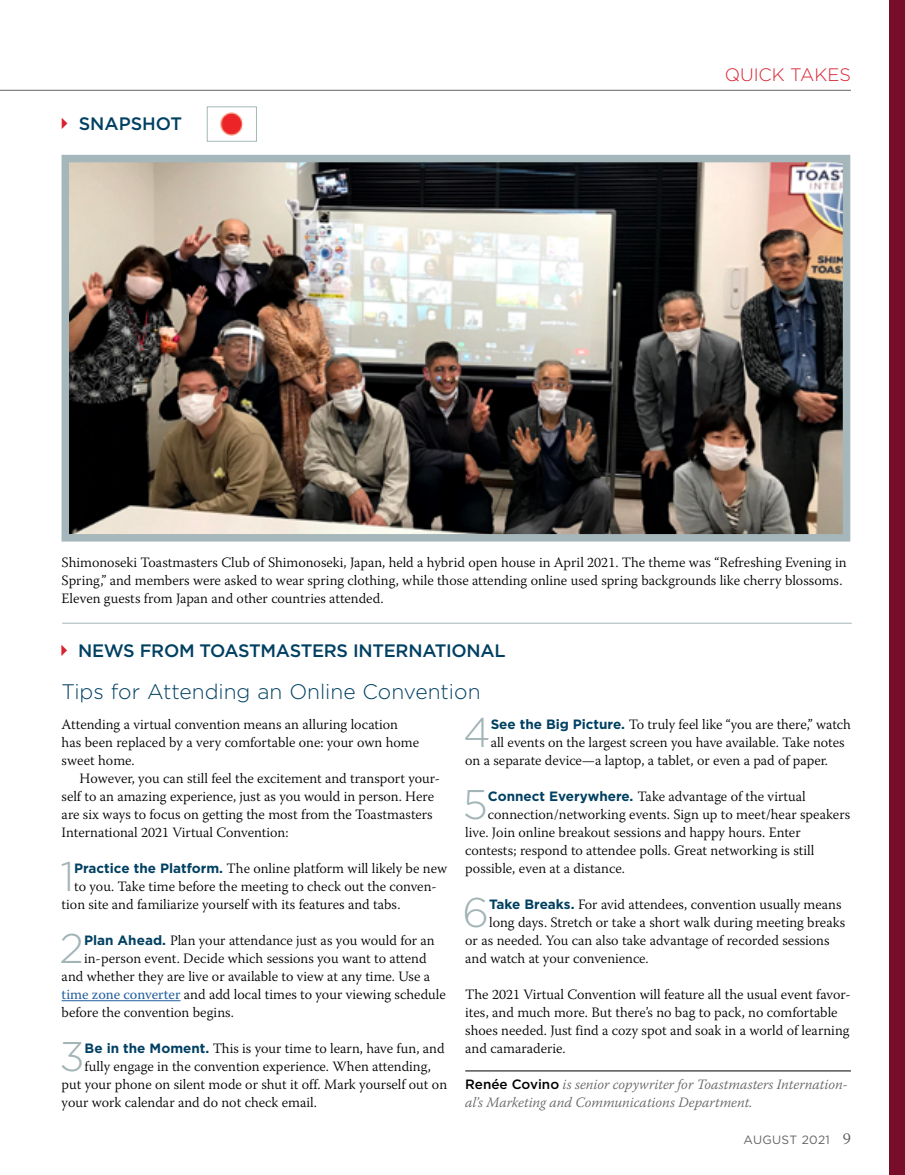
<style>
.page{position:relative;width:905px;height:1175px;background:#fff}
.page>*{position:absolute;margin:0;border:0;box-sizing:border-box;transform-origin:0 0}
.t1{font:300 41.4px "Gotham";color:#a2b4b6}
.t2{font:300 21px "Gotham";color:#004062}
.t3{font:500 18px "Gotham";letter-spacing:-.015em;color:#004062}
.t4{font:300 18px "Gotham";color:#d82231}
.t5{font:300 14.25px/18px "Warnock Pro";color:#000}
.t6{font:italic 300 14.25px/18px "Warnock Pro";color:#636466}
.t7{font:12px "Gotham";letter-spacing:.02em;color:#636466}
.s1{color:#d82231}
.s2{font-family:"Gotham";font-weight:700;font-size:13.5px;color:#004062}
.s3{font-family:"Gotham";font-weight:500;font-style:normal;font-size:13.5px;color:#000}
.s4{font-weight:400;color:#215e9e}
.s5{font-family:"Warnock Pro";font-weight:300;font-size:16.5px;color:#58595b}
</style>
<div class="page">
<img style="left:71px;top:164px;width:770px;height:368px">
<div style="left:62px;top:155px;width:788px;height:386px;border:8px solid #a5b7ba"></div>
<hr style="left:62px;top:1000px;width:118px;height:1px;background:#215e9e">
<hr style="left:465px;top:1070px;width:385px;height:1px;background:#000">
<hr style="left:0;top:90px;width:850px;height:1px;background:#636466">
<hr style="left:62px;top:623px;width:789px;height:1px;background:#a5b7ba">
<img style="left:220px;top:112px;width:24px;height:24px">
<div style="left:207px;top:107px;width:49px;height:34px;border:1px solid #a5b7ba"></div>
<div style="left:888px;top:0;width:16px;height:1174px;background:#770d29"></div>
<p class="t3" style="left:55px;top:112px;width:128px"><span class="s1">✔</span> SNAPSHOT</p>
<p class="t4" style="left:724px;top:63px;width:128px">QUICK TAKES</p>
<p class="t5" style="left:62px;top:553px;width:786px">Shimonoseki Toastmasters Club of Shimonoseki, Japan, held a hybrid open house in April 2021. The theme was “Refreshing Evening in<br>Spring,” and members were asked to wear spring clothing, while those attending online used spring backgrounds like cherry blossoms.<br>Eleven guests from Japan and other countries attended.</p>
<p class="t3" style="left:55px;top:639px;width:452px"><span class="s1">✔</span> NEWS FROM TOASTMASTERS INTERNATIONAL</p>
<h2 class="t2" style="left:62px;top:678px;width:420px">Tips for Attending an Online Convention</h2>
<p class="t5" style="left:62px;top:715px;width:359px">Attending a virtual convention means an alluring location has been replaced by a very comfortable one: your own home sweet home.</p>
<p class="t5" style="left:62px;top:769px;width:380px;text-indent:18px">However, you can still feel the excitement and transport your&shy;self to an amazing experience, just as you would in person. Here are six ways to focus on getting the most from the Toastmasters International 2021 Virtual Convention:</p>
<h1 class="t1" style="left:60px;top:850px;width:15px">1</h1>
<p class="t5" style="left:74px;top:859px;width:374px"><span class="s2">Practice the Platform.</span> The online platform will likely be new</p>
<h1 class="t1" style="left:463px;top:706px;width:29px">4</h1>
<p class="t5" style="left:490px;top:715px;width:362px"><span class="s2">See the Big Picture.</span> To truly feel like “you are there,” watch</p>
<p class="t5" style="left:490px;top:733px;width:355px">all events on the largest screen you have available. Take notes</p>
<p class="t5" style="left:465px;top:751px;width:364px">on a separate device—a laptop, a tablet, or even a pad of paper.</p>
<h1 class="t1" style="left:463px;top:778px;width:27px">5</h1>
<p class="t5" style="left:488px;top:787px;width:319px"><span class="s2">Connect Everywhere.</span> Take advantage of the virtual</p>
<p class="t5" style="left:488px;top:805px;width:363px">connection/networking events. Sign up to meet/hear speakers</p>
<p class="t5" style="left:465px;top:823px;width:337px">live. Join online breakout sessions and happy hours. Enter</p>
<p class="t5" style="left:465px;top:841px;width:350px">contests; respond to attendee polls. Great networking is still</p>
<p class="t5" style="left:465px;top:859px;width:161px">possible, even at a distance.</p>
<h1 class="t1" style="left:462px;top:886px;width:28px">6</h1>
<p class="t5" style="left:489px;top:895px;width:354px"><span class="s2">Take Breaks.</span> For avid attendees, convention usually means</p>
<p class="t5" style="left:74px;top:877px;width:364px">to you. Take time before the meeting to check out the conven-</p>
<p class="t5" style="left:62px;top:895px;width:340px">tion site and familiarize yourself with its features and tabs.</p>
<h1 class="t1" style="left:60px;top:922px;width:26px">2</h1>
<p class="t5" style="left:84px;top:931px;width:352px"><span class="s2">Plan Ahead.</span> Plan your attendance just as you would for an</p>
<p class="t5" style="left:489px;top:913px;width:357px">long days. Stretch or take a short walk during meeting breaks</p>
<p class="t5" style="left:465px;top:931px;width:366px">or as needed. You can also take advantage of recorded sessions</p>
<p class="t5" style="left:465px;top:949px;width:185px">and watch at your convenience.</p>
<p class="t5" style="left:465px;top:985px;width:387px">The 2021 Virtual Convention will feature all the usual event favor&shy;ites, and much more. But there’s no bag to pack, no comfortable shoes needed. Just find a cozy spot and soak in a world of learning and camaraderie.</p>
<p class="t6" style="left:465px;top:1075px;width:384px"><span class="s3">Renée Covino</span> is senior copywriter for Toastmasters Internation&shy;al’s Marketing and Communications Department.</p>
<p class="t5" style="left:84px;top:949px;width:344px">in-person event. Decide which sessions you want to attend</p>
<p class="t5" style="left:62px;top:967px;width:370px">and whether they are live or available to view at any time. Use a</p>
<p class="t5" style="left:62px;top:985px;width:385px"><span class="s4">time zone converter</span> and add local times to your viewing schedule</p>
<p class="t5" style="left:62px;top:1003px;width:174px">before the convention begins.</p>
<h1 class="t1" style="left:59px;top:1030px;width:27px">3</h1>
<p class="t5" style="left:85px;top:1039px;width:361px"><span class="s2">Be in the Moment.</span> This is your time to learn, have fun, and</p>
<p class="t5" style="left:85px;top:1057px;width:348px">fully engage in the convention experience. When attending,</p>
<p class="t5" style="left:62px;top:1075px;width:387px">put your phone on silent mode or shut it off. Mark yourself out on</p>
<p class="t5" style="left:62px;top:1093px;width:257px">your work calendar and do not check email.</p>
<p class="t7" style="left:743px;top:1131px;width:109px">AUGUST 2021 <span class="s5">9</span></p>
</div>
